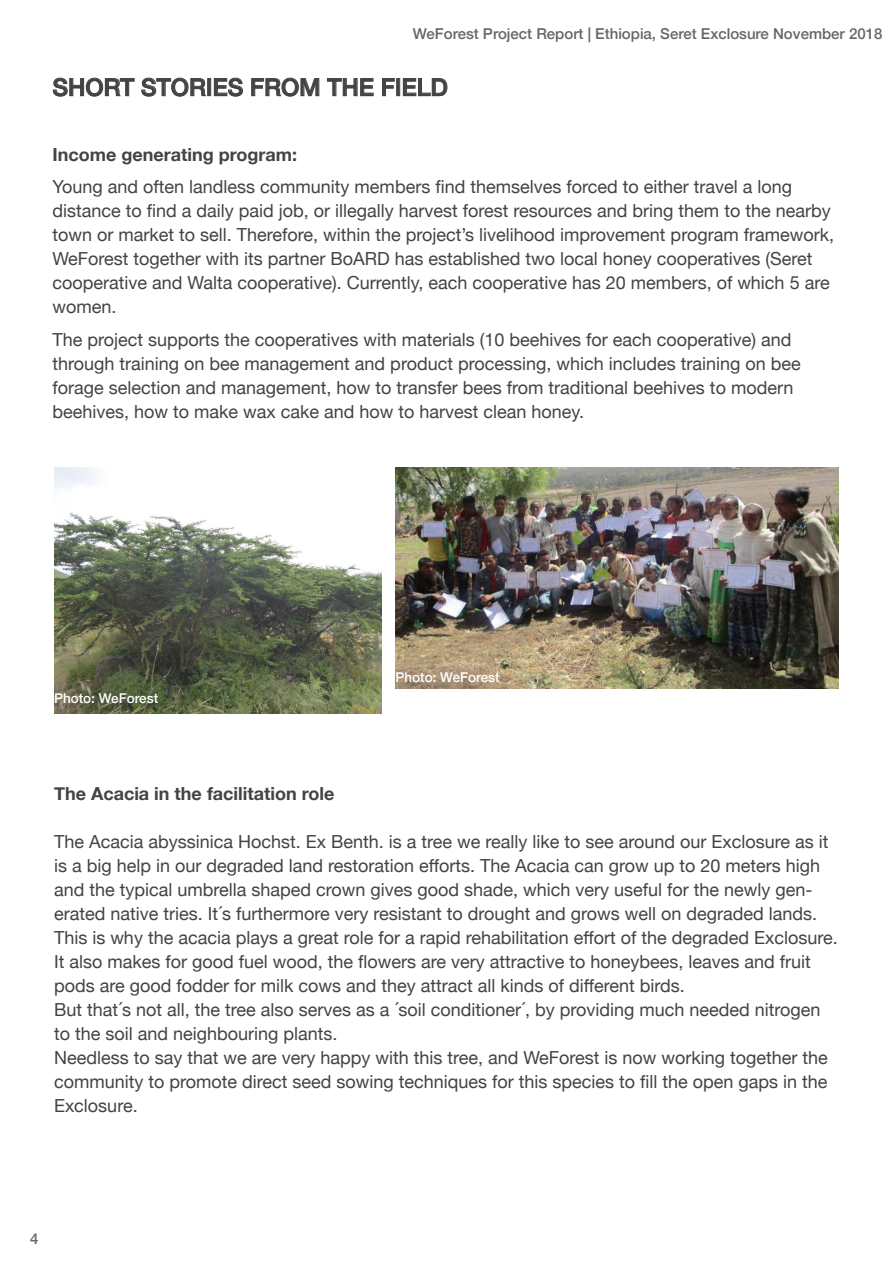
<style>
.page{position:relative;width:893px;height:1263px;background:#fff}
.page>*{position:absolute;margin:0;border:0;box-sizing:border-box;transform-origin:0 0}
.t1{font:500 24px "Helvetica Neue";color:#434343}
.t2{font:18px/24px "Helvetica Neue";color:#434343}
.t3{font:700 18px "Helvetica Neue";color:#434343}
.t4{font:500 15px "Helvetica Neue";color:#666}
.t5{font:500 13.5px "Helvetica Neue";color:#fff}
</style>
<div class="page">
<svg style="left:53px;top:77px;width:82px;height:20px"></svg>
<svg style="left:141px;top:77px;width:65px;height:20px"></svg>
<div style="left:207px;top:78px;width:4px;height:18px;border:1px solid #434343"></div>
<svg style="left:214px;top:77px;width:29px;height:20px"></svg>
<svg style="left:251px;top:77px;width:69px;height:20px"></svg>
<svg style="left:327px;top:78px;width:47px;height:18px"></svg>
<svg style="left:382px;top:78px;width:13px;height:18px"></svg>
<div style="left:396px;top:78px;width:4px;height:18px;border:1px solid #434343"></div>
<svg style="left:403px;top:78px;width:45px;height:18px"></svg>
<img style="left:395px;top:468px;width:444px;height:221px">
<img style="left:54px;top:468px;width:328px;height:245px">
<p class="t4" style="left:413px;top:21px;width:471px">WeForest Project Report | Ethiopia, Seret Exclosure November 2018</p>
<p class="t1" style="left:52px;top:68px;width:397px">SHORT STORIES FROM THE FIELD</p>
<p class="t3" style="left:52px;top:140px;width:246px">Income generating program:</p>
<p class="t2" style="left:52px;top:176px;width:783px">Young and often landless community members find themselves forced to either travel a long distance to find a daily paid job, or illegally harvest forest resources and bring them to the nearby town or market to sell. Therefore, within the project’s livelihood improvement program framework, WeForest together with its partner BoARD has established two local honey cooperatives (Seret cooperative and Walta cooperative). Currently, each cooperative has 20 members, of which 5 are women.</p>
<p class="t2" style="left:52px;top:328px;width:750px">The project supports the cooperatives with materials (10 beehives for each cooperative) and through training on bee management and product processing, which includes training on bee forage selection and management, how to transfer bees from traditional beehives to modern beehives, how to make wax cake and how to harvest clean honey.</p>
<p class="t5" style="left:54px;top:688px;width:106px">Photo: WeForest</p>
<p class="t5" style="left:395px;top:666px;width:106px">Photo: WeForest</p>
<p class="t3" style="left:54px;top:779px;width:282px">The Acacia in the facilitation role</p>
<p class="t2" style="left:54px;top:831px;width:785px">The Acacia abyssinica Hochst. Ex Benth. is a tree we really like to see around our Exclosure as it is a big help in our degraded land restoration efforts. The Acacia can grow up to 20 meters high and the typical umbrella shaped crown gives good shade, which very useful for the newly gen&shy;erated native tries. It´s furthermore very resistant to drought and grows well on degraded lands.<br>This is why the acacia plays a great role for a rapid rehabilitation effort of the degraded Exclosure.</p>
<p class="t2" style="left:54px;top:951px;width:758px">It also makes for good fuel wood, the flowers are very attractive to honeybees, leaves and fruit pods are good fodder for milk cows and they attract all kinds of different birds.</p>
<p class="t2" style="left:54px;top:999px;width:768px">But that´s not all, the tree also serves as a ´soil conditioner´, by providing much needed nitrogen to the soil and neighbouring plants.</p>
<p class="t2" style="left:54px;top:1047px;width:775px;text-align:justify">Needless to say that we are very happy with this tree, and WeForest is now working together the community to promote direct seed sowing techniques for this species to fill the open gaps in the Exclosure.</p>
<p class="t4" style="left:30px;top:1226px;width:10px">4</p>
</div>
